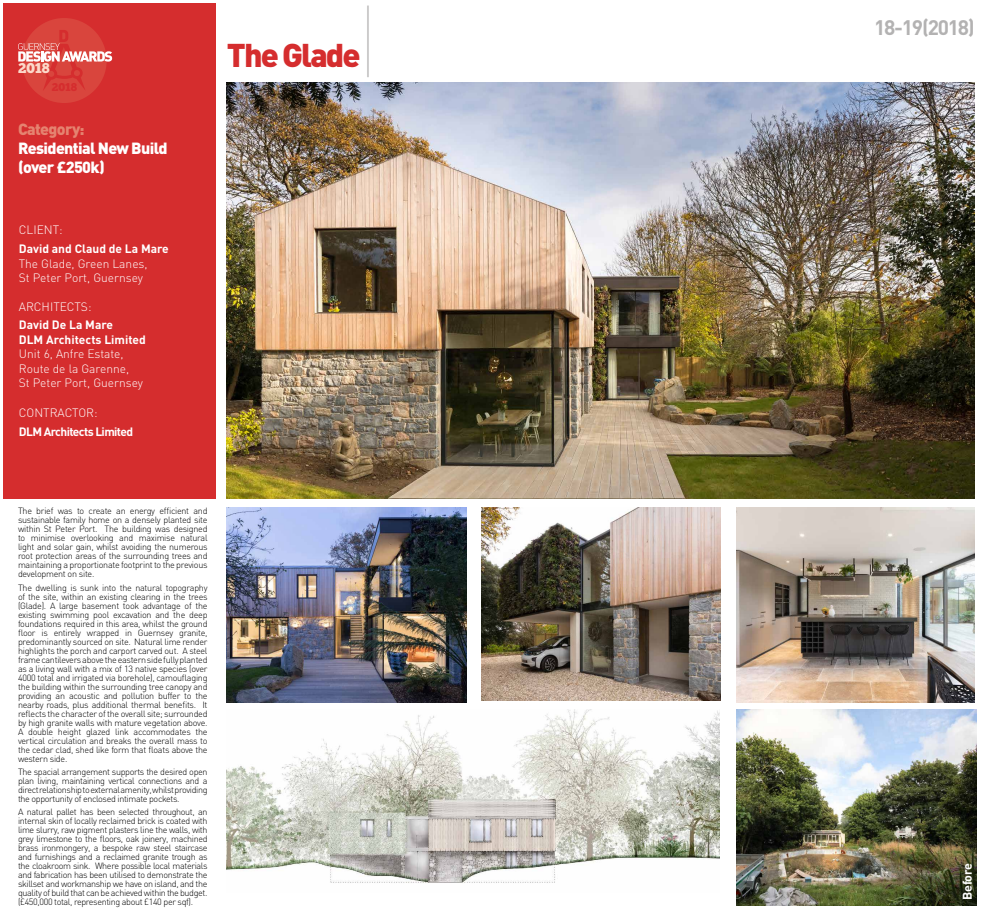
<style>
.page{position:relative;width:993px;height:922px;background:#fff}
.page>*{position:absolute;margin:0;border:0;box-sizing:border-box;transform-origin:0 0}
.t1{font:300 83.2px "DIN";color:#b3b2b2;scale:.3 1}
.t2{font:900 32.5px "DIN";letter-spacing:-.06em;color:#d52d2e}
.t3{font:700 20.8px "DIN";letter-spacing:-.06em;color:#b3b2b2}
.t4{font:900 16px/19.2px "DIN";letter-spacing:-.04em;color:#fff}
.t5{font:900 16px "DIN";letter-spacing:-.04em;color:#e58370}
.t6{font:14.2px "Chunk Five";color:#fcd9ca}
.t7{font:700 12.5px "DIN";letter-spacing:-.03em;color:#fff}
.t8{font:300 12px/14.4px "DIN";color:#fff}
.t9{font:700 12px/14.4px "DIN";color:#fff}
.t10{font:700 12px "DIN";letter-spacing:-.05em;color:#fff}
.t11{font:11.3px "Chunk Five";color:#d52d2e}
.t12{font:300 9px/9px "DIN";letter-spacing:-.04em;color:#000;text-align:justify}
</style>
<div class="page">
<div style="left:3px;top:3px;width:212px;height:495px;background:#d52d2e"></div>
<img style="left:227px;top:82px;width:747px;height:416px">
<img style="left:481px;top:507px;width:239px;height:193px">
<img style="left:227px;top:507px;width:239px;height:195px">
<div style="left:22px;top:18px;width:85px;height:85px;background:#d9453d;border-radius:50%"></div>
<svg style="left:18px;top:30px;width:94px;height:61px"></svg>
<img style="left:736px;top:507px;width:238px;height:195px">
<img style="left:736px;top:709px;width:240px;height:195px">
<img style="left:227px;top:709px;width:492px;height:174px">
<h3 class="t6" style="left:18px;top:59px;width:33px">2018</h3>
<p class="t11" style="left:52px;top:80px;width:27px">2018</p>
<h3 class="t5" style="left:18px;top:118px;width:68px">Category:</h3>
<h3 class="t4" style="left:18px;top:138px;width:151px">Residential New Build (over £250k)</h3>
<h3 class="t8" style="left:19px;top:223px;width:45px">CLIENT:</h3>
<h3 class="t9" style="left:19px;top:241px;width:151px">David and Claud de La Mare</h3>
<h3 class="t8" style="left:19px;top:256px;width:130px">The Glade, Green Lanes,<br>St Peter Port, Guernsey</h3>
<h3 class="t8" style="left:19px;top:299px;width:74px">ARCHITECTS:</h3>
<h3 class="t9" style="left:19px;top:317px;width:129px">David De La Mare<br>DLM Architects Limited</h3>
<h3 class="t8" style="left:19px;top:346px;width:126px">Unit 6, Anfre Estate,<br>Route de la Garenne,<br>St Peter Port, Guernsey</h3>
<h3 class="t8" style="left:19px;top:405px;width:80px">CONTRACTOR:</h3>
<h3 class="t10" style="left:19px;top:423px;width:116px">DLM Architects Limited</h3>
<h1 class="t1" style="left:364px;top:-10px;width:28px">|</h1>
<h2 class="t2" style="left:227px;top:34px;width:135px">The Glade</h2>
<p class="t12" style="left:18px;top:506px;width:191px">The brief was to create an energy efficient and sustainable family home on a densely planted site within St Peter Port. The building was designed to minimise overlooking and maximise natural light and solar gain, whilst avoiding the numerous root protection areas of the surrounding trees and maintaining a proportionate footprint to the previous development on site.</p>
<p class="t12" style="left:18px;top:582px;width:191px">The dwelling is sunk into the natural topography of the site, within an existing clearing in the trees (Glade). A large basement took advantage of the existing swimming pool excavation and the deep foundations required in this area, whilst the ground floor is entirely wrapped in Guernsey granite, predominantly sourced on site. Natural lime render highlights the porch and carport carved out. A steel frame cantilevers above the eastern side fully planted as a living wall with a mix of 13 native species (over 4000 total and irrigated via borehole), camouflaging the building within the surrounding tree canopy and providing an acoustic and pollution buffer to the nearby roads, plus additional thermal benefits. It reflects the character of the overall site; surrounded by high granite walls with mature vegetation above.<br>A double height glazed link accommodates the vertical circulation and breaks the overall mass to the cedar clad, shed like form that floats above the western side.</p>
<p class="t12" style="left:18px;top:767px;width:191px">The spacial arrangement supports the desired open plan living, maintaining vertical connections and a direct relationship to external amenity, whilst providing the opportunity of enclosed intimate pockets.</p>
<p class="t12" style="left:18px;top:807px;width:191px">A natural pallet has been selected throughout, an internal skin of locally reclaimed brick is coated with lime slurry, raw pigment plasters line the walls, with grey limestone to the floors, oak joinery, machined brass ironmongery, a bespoke raw steel staircase and furnishings and a reclaimed granite trough as the cloakroom sink. Where possible local materials and fabrication has been utilised to demonstrate the skillset and workmanship we have on island, and the quality of build that can be achieved within the budget. (£450,000 total, representing about £140 per sqf).</p>
<h3 class="t3" style="left:873px;top:14px;width:102px">18-19(2018)</h3>
<h3 class="t7" style="left:958px;top:899px;width:38px;rotate:-90deg">Before</h3>
</div>
